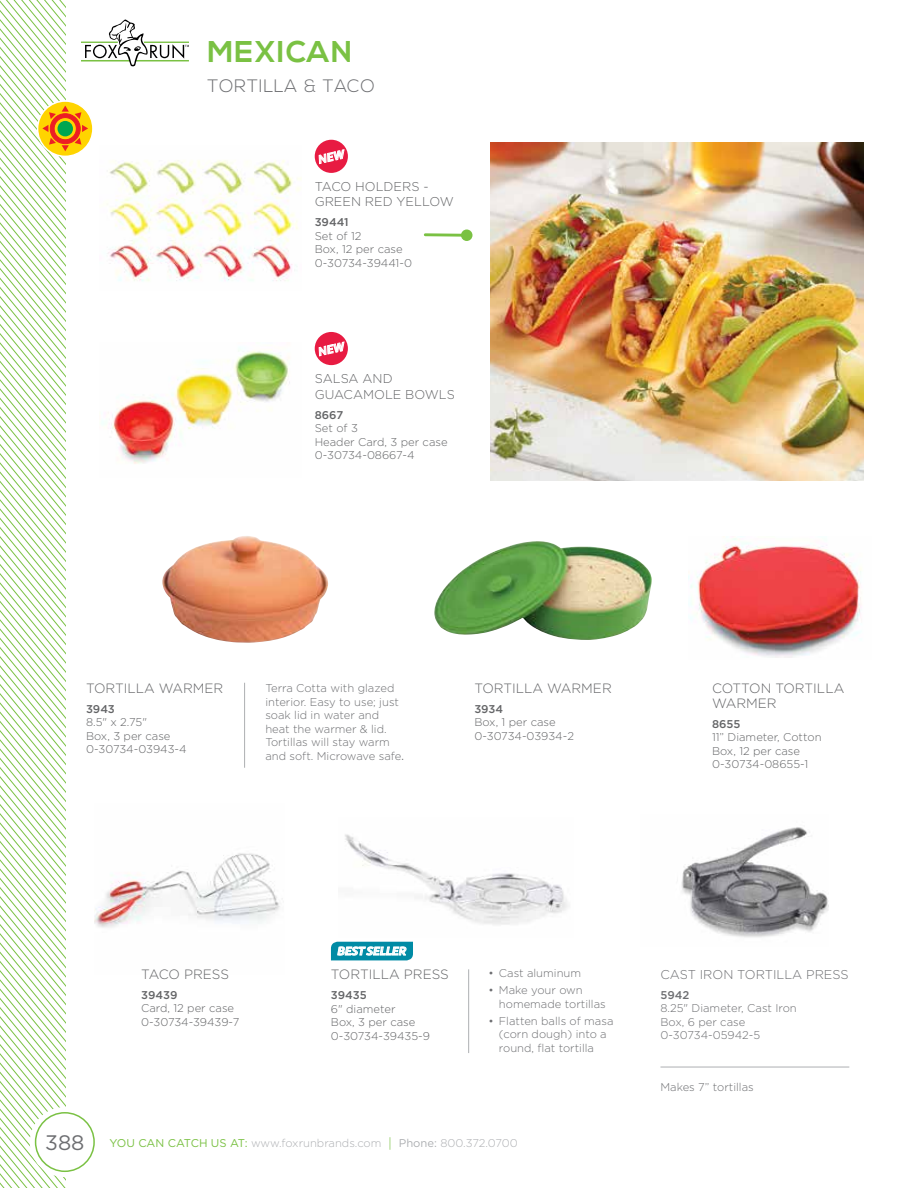
<style>
.page{position:relative;width:918px;height:1188px;background:#fff}
.page>*{position:absolute;margin:0;border:0;box-sizing:border-box;transform-origin:0 0}
.t1{font:700 30px "Nexa";letter-spacing:.04em;color:#7ac143}
.t2{font:300 18px "Nexa";letter-spacing:.04em;color:#6d6e71}
.t3{font:300 13.5px/15px "Gotham";color:#636466}
.t4{font:300 12.75px/15.3px "Gotham";color:#636466}
.t5{font:300 12.75px "Gotham";color:#6d6e71}
.t6{font:300 11.25px/13.5px "Gotham";color:#6d6e71}
.t7{font:300 11.25px/13.5px "Gotham";color:#636466}
.t8{font:300 11.25px "Gotham";color:#adafb2}
.t9{font:500 11.25px "Gotham";color:#636466}
.t10{font:italic 700 11.25px "Latina Essential";color:#fff}
.t11{font:500 11.25px "Gotham";color:#6d6e71}
.s1{font-weight:400;color:#636466}
.s2{font-weight:400;font-size:21px;color:#6d6e71}
.s3{font-weight:400;color:#7ac143}
.s4{font-size:13.5px;color:#7ac143}
.s5{font-weight:400}
</style>
<div class="page">
<svg style="left:0;top:0;width:65px;height:1188px"></svg>
<svg style="left:81px;top:19px;width:108px;height:47px"></svg>
<hr style="left:144px;top:42px;width:45px;height:1px;background:#7ac143">
<div style="left:30px;top:1107px;width:70px;height:70px;background:#fff;border-radius:50%"></div>
<div style="left:35px;top:1112px;width:60px;height:60px;border:2px solid #7ac143;border-radius:50%"></div>
<img style="left:95px;top:853px;width:188px;height:75px">
<svg style="left:38px;top:101px;width:55px;height:55px"></svg>
<div style="left:37px;top:100px;width:57px;height:57px;border:2px solid #fff;border-radius:50%"></div>
<div style="left:50px;top:114px;width:30px;height:30px;background:#ed1d24;border-radius:50%"></div>
<div style="left:50px;top:113px;width:30px;height:31px;border:1px solid #ed1d24;border-radius:50%"></div>
<svg style="left:54px;top:118px;width:22px;height:22px"></svg>
<div style="left:54px;top:117px;width:23px;height:23px;border:1px solid #ed1d24;border-radius:50%"></div>
<div style="left:58px;top:121px;width:15px;height:15px;background:#00a651;border-radius:50%"></div>
<svg style="left:62px;top:106px;width:7px;height:6px"></svg>
<svg style="left:62px;top:145px;width:7px;height:6px"></svg>
<svg style="left:42px;top:125px;width:6px;height:7px"></svg>
<svg style="left:82px;top:125px;width:6px;height:7px"></svg>
<svg style="left:49px;top:112px;width:7px;height:7px"></svg>
<svg style="left:75px;top:138px;width:6px;height:7px"></svg>
<svg style="left:49px;top:138px;width:7px;height:7px"></svg>
<svg style="left:75px;top:112px;width:6px;height:7px"></svg>
<hr style="left:244px;top:683px;width:1px;height:85px;background:#adafb2">
<img style="left:162px;top:536px;width:166px;height:107px">
<img style="left:681px;top:827px;width:148px;height:111px">
<img style="left:345px;top:834px;width:223px;height:91px">
<hr style="left:468px;top:969px;width:1px;height:84px;background:#adafb2">
<svg style="left:331px;top:942px;width:82px;height:18px"></svg>
<img style="left:689px;top:538px;width:173px;height:120px">
<img style="left:101px;top:347px;width:189px;height:117px">
<div style="left:315px;top:332px;width:33px;height:33px;background:#e81b42;border-radius:50%"></div>
<img style="left:490px;top:143px;width:374px;height:337px">
<svg style="left:423px;top:232px;width:39px;height:6px"></svg>
<div style="left:461px;top:229px;width:12px;height:12px;background:#7ac143;border-radius:50%"></div>
<img style="left:434px;top:541px;width:218px;height:99px">
<hr style="left:660px;top:1067px;width:189px;height:1px;background:#adafb2">
<img style="left:107px;top:160px;width:194px;height:121px">
<div style="left:315px;top:140px;width:33px;height:33px;background:#e81b42;border-radius:50%"></div>
<svg style="left:318px;top:342px;width:28px;height:15px"></svg>
<svg style="left:318px;top:150px;width:28px;height:15px"></svg>
<h1 class="t1" style="left:207px;top:34px;width:146px">MEXICAN</h1>
<h2 class="t2" style="left:207px;top:76px;width:169px">TORTILLA &amp; TACO</h2>
<p class="t4" style="left:315px;top:179px;width:141px">TACO HOLDERS -<br>GREEN RED YELLOW</p>
<p class="t9" style="left:315px;top:216px;width:35px">39441</p>
<p class="t7" style="left:315px;top:229px;width:99px">Set of 12<br>Box, 12 per case<br>0-30734-39441-0</p>
<p class="t4" style="left:315px;top:371px;width:142px">SALSA AND<br>GUACAMOLE BOWLS</p>
<p class="t9" style="left:315px;top:408px;width:30px">8667</p>
<p class="t7" style="left:315px;top:421px;width:134px">Set of 3<br>Header Card, 3 per case<br>0-30734-08667-4</p>
<p class="t3" style="left:86px;top:680px;width:139px">TORTILLA WARMER</p>
<p class="t6" style="left:265px;top:681px;width:140px">Terra Cotta with glazed interior. Easy to use; just soak lid in water and heat the warmer &amp; lid.<br>Tortillas will stay warm and soft. Microwave safe<span class="s1">.</span></p>
<p class="t9" style="left:86px;top:702px;width:30px">3943</p>
<p class="t7" style="left:86px;top:715px;width:102px">8.5" x 2.75"<br>Box, 3 per case<br>0-30734-03943-4</p>
<p class="t3" style="left:474px;top:681px;width:139px">TORTILLA WARMER</p>
<p class="t9" style="left:474px;top:702px;width:30px">3934</p>
<p class="t7" style="left:474px;top:715px;width:101px">Box, 1 per case<br>0-30734-03934-2</p>
<p class="t3" style="left:712px;top:680px;width:134px">COTTON TORTILLA<br>WARMER</p>
<p class="t9" style="left:712px;top:717px;width:30px">8655</p>
<p class="t7" style="left:712px;top:730px;width:111px">11” Diameter, Cotton<br>Box, 12 per case<br>0-30734-08655-1</p>
<p class="t3" style="left:141px;top:967px;width:89px">TACO PRESS</p>
<p class="t9" style="left:141px;top:988px;width:38px">39439</p>
<p class="t7" style="left:141px;top:1001px;width:100px">Card, 12 per case<br>0-30734-39439-7</p>
<p class="t10" style="left:337px;top:944px;width:70px">BEST SELLER</p>
<p class="t3" style="left:331px;top:967px;width:119px">TORTILLA PRESS</p>
<p class="t6" style="left:488px;top:967px;width:94px">• Cast aluminum</p>
<p class="t6" style="left:499px;top:984px;width:108px;text-indent:-10px">• Make your own homemade tortillas</p>
<p class="t6" style="left:499px;top:1014px;width:116px;text-indent:-10px">• Flatten balls of masa (corn dough) into a round, flat tortilla</p>
<p class="t9" style="left:331px;top:989px;width:37px">39435</p>
<p class="t7" style="left:331px;top:1002px;width:101px">6" diameter<br>Box, 3 per case<br>0-30734-39435-9</p>
<p class="t8" style="left:45px;top:1137px;width:474px"><span class="s2">388</span> <span class="s3">YOU CAN CATCH US AT:</span> www.foxrunbrands.com <span class="s4">|</span> <span class="s5">Phone:</span> 800.372.0700</p>
<p class="t5" style="left:660px;top:967px;width:190px">CAST IRON TORTILLA PRESS</p>
<p class="t11" style="left:660px;top:988px;width:30px">5942</p>
<p class="t6" style="left:660px;top:1001px;width:138px">8.25" Diameter, Cast Iron<br>Box, 6 per case<br>0-30734-05942-5</p>
<p class="t6" style="left:660px;top:1080px;width:95px">Makes 7” tortillas</p>
</div>
